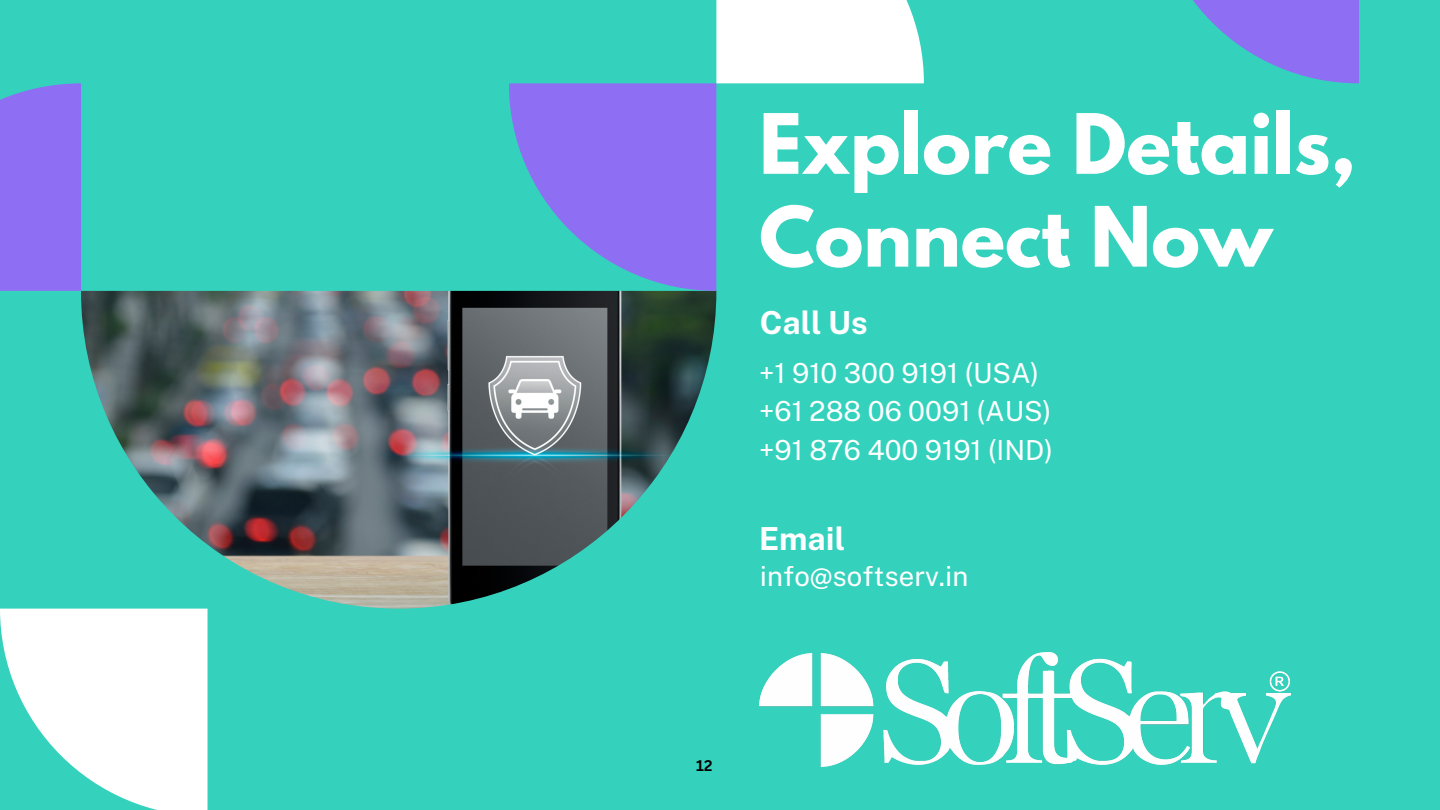
<style>
.page{position:relative;width:1440px;height:810px;background:#34d2bd}
.page>*{position:absolute;margin:0;border:0;box-sizing:border-box;transform-origin:0 0}
.t1{font:700 73.6px "League Spartan";color:#fff}
.t2{font:700 31.7px "Public Sans";color:#fff}
.t3{font:27.6px "Public Sans";color:#fff}
.t4{font:700 15px "Canva Sans";color:#000}
</style>
<div class="page">
<img style="left:81px;top:291px;width:635px;height:318px">
<svg style="left:509px;top:83px;width:207px;height:208px"></svg>
<div style="left:716px;top:0;width:208px;height:83px;background:#fff"></div>
<svg style="left:1193px;top:0;width:166px;height:83px;fill:#8e6ff3"></svg>
<svg style="left:0;top:609px;width:208px;height:201px"></svg>
<div style="left:0;top:83px;width:81px;height:208px;background:#8e6ff3"></div>
<img style="left:759px;top:653px;width:532px;height:114px">
<p class="t1" style="left:759px;top:108px;width:599px">Explore Details,</p>
<p class="t1" style="left:759px;top:200px;width:515px">Connect Now</p>
<p class="t2" style="left:760px;top:304px;width:109px">Call Us</p>
<p class="t3" style="left:759px;top:357px;width:281px">+1 910 300 9191 (USA)</p>
<p class="t3" style="left:759px;top:395px;width:294px">+61 288 06 0091 (AUS)</p>
<p class="t3" style="left:759px;top:433px;width:295px">+91 876 400 9191 (IND)</p>
<p class="t2" style="left:759px;top:519px;width:87px">Email</p>
<p class="t3" style="left:760px;top:560px;width:210px">info@softserv.in</p>
<p class="t4" style="left:696px;top:755px;width:18px">12</p>
</div>
